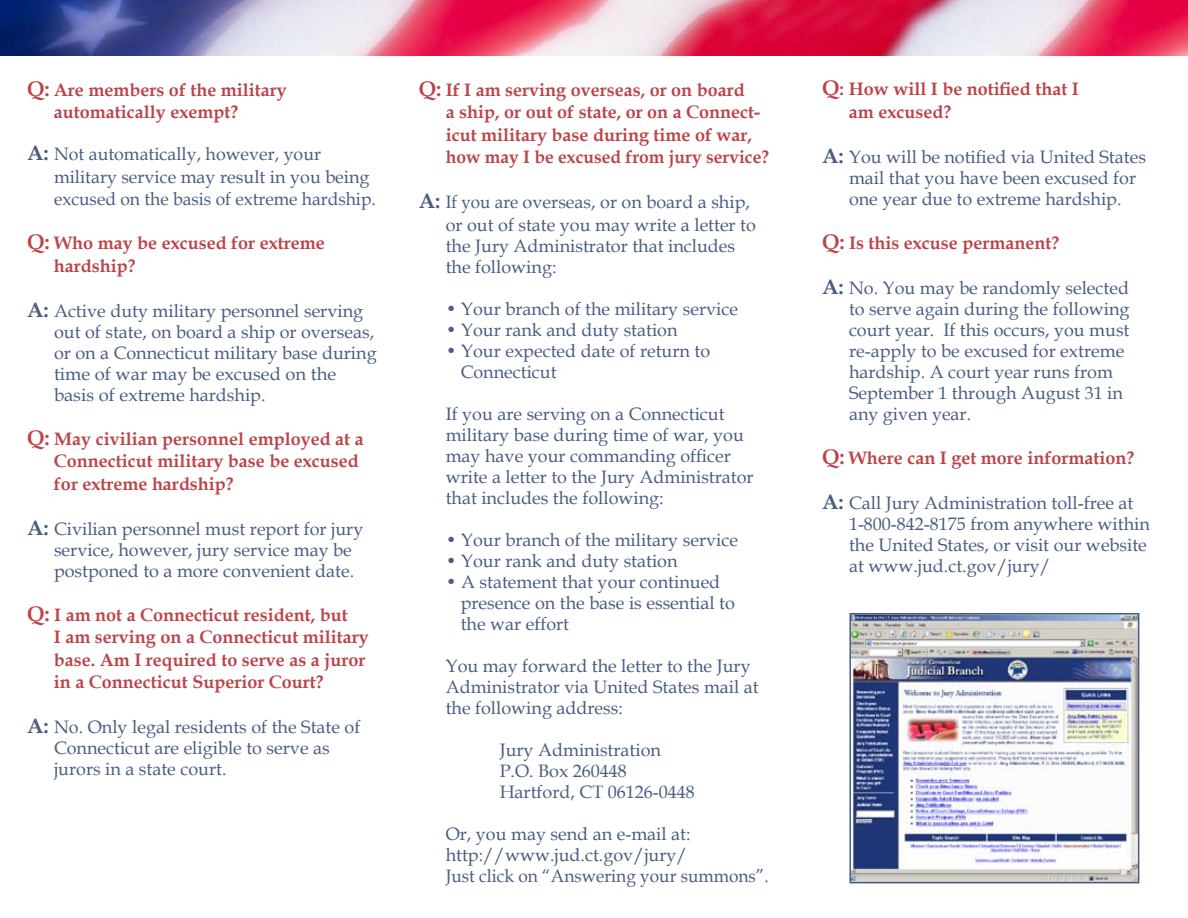
<style>
.page{position:relative;width:1188px;height:918px;background:#fff}
.page>*{position:absolute;margin:0;border:0;box-sizing:border-box;transform-origin:0 0}
.t1{font:18px/21px "Book Antiqua";color:#495d82}
.t2{font:700 18px/22.5px "Book Antiqua";color:#bc4449}
.t3{font:18px/21.5px "Book Antiqua";color:#495d82;scale:.95 1}
.s1{font-size:21px}
.s2{font-weight:700;font-size:21px}
</style>
<div class="page">
<img style="left:852px;top:616px;width:284px;height:264px">
<div style="left:849px;top:613px;width:290px;height:270px;border:2px solid #495d82"></div>
<img style="left:0;top:0;width:1188px;height:56px">
<p class="t2" style="left:54px;top:78px;width:234px;text-indent:-27px"><span class="s1">Q:</span> Are members of the military automatically exempt?</p>
<p class="t1" style="left:54px;top:142px;width:323px;line-height:22.5px;text-indent:-27px"><span class="s2">A:</span> Not automatically, however, your military service may result in you being excused on the basis of extreme hardship.</p>
<p class="t2" style="left:54px;top:232px;width:272px;text-indent:-27px"><span class="s1">Q:</span> Who may be excused for extreme hardship?</p>
<p class="t1" style="left:54px;top:300px;width:324px;text-indent:-27px"><span class="s2">A:</span> Active duty military personnel serving out of state, on board a ship or overseas, or on a Connecticut military base during time of war may be excused on the basis of extreme hardship.</p>
<p class="t2" style="left:54px;top:427px;width:311px;text-indent:-27px"><span class="s1">Q:</span> May civilian personnel employed at a<br>Connecticut military base be excused for extreme hardship?</p>
<p class="t1" style="left:54px;top:518px;width:311px;text-indent:-27px"><span class="s2">A:</span> Civilian personnel must report for jury service, however, jury service may be postponed to a more convenient date.</p>
<p class="t2" style="left:54px;top:603px;width:316px;text-indent:-27px"><span class="s1">Q:</span> I am not a Connecticut resident, but<br>I am serving on a Connecticut military base. Am I required to serve as a juror in a Connecticut Superior Court?</p>
<p class="t1" style="left:54px;top:716px;width:308px;text-indent:-27px"><span class="s2">A:</span> No. Only legal residents of the State of<br>Connecticut are eligible to serve as jurors in a state court.</p>
<p class="t2" style="left:446px;top:78px;width:325px;text-indent:-27px"><span class="s1">Q:</span> If I am serving overseas, or on board<br>a ship, or out of state, or on a Connect&shy;icut military base during time of war, how may I be excused from jury service?</p>
<p class="t3" style="left:446px;top:191px;width:328px;text-indent:-27px"><span class="s2">A:</span> If you are overseas, or on board a ship, or out of state you may write a letter to the Jury Administrator that includes the following:</p>
<p class="t1" style="left:446px;top:298px;width:294px">• Your branch of the military service</p>
<p class="t1" style="left:446px;top:319px;width:233px">• Your rank and duty station</p>
<p class="t1" style="left:461px;top:340px;width:251px;text-indent:-15px">• Your expected date of return to<br>Connecticut</p>
<p class="t1" style="left:446px;top:403px;width:310px">If you are serving on a Connecticut military base during time of war, you may have your commanding officer write a letter to the Jury Administrator that includes the following:</p>
<p class="t1" style="left:446px;top:529px;width:294px">• Your branch of the military service</p>
<p class="t1" style="left:446px;top:550px;width:233px">• Your rank and duty station</p>
<p class="t1" style="left:461px;top:571px;width:276px;text-indent:-15px">• A statement that your continued presence on the base is essential to the war effort</p>
<p class="t1" style="left:446px;top:655px;width:315px">You may forward the letter to the Jury<br>Administrator via United States mail at the following address:</p>
<p class="t1" style="left:500px;top:739px;width:197px">Jury Administration<br>P.O. Box 260448<br>Hartford, CT 06126-0448</p>
<p class="t1" style="left:446px;top:823px;width:325px">Or, you may send an e-mail at: http://www.jud.ct.gov/jury/<br>Just click on “Answering your summons”.</p>
<p class="t2" style="left:849px;top:78px;width:231px;text-indent:-27px"><span class="s1">Q</span>: How will I be notified that I am excused?</p>
<p class="t1" style="left:849px;top:146px;width:298px;text-indent:-27px"><span class="s2">A:</span> You will be notified via United States mail that you have been excused for one year due to extreme hardship.</p>
<p class="t2" style="left:822px;top:232px;width:239px"><span class="s1">Q:</span> Is this excuse permanent?</p>
<p class="t1" style="left:849px;top:277px;width:282px;text-indent:-27px"><span class="s2">A:</span> No. You may be randomly selected to serve again during the following court year. If this occurs, you must re-apply to be excused for extreme hardship. A court year runs from<br>September 1 through August 31 in any given year.</p>
<p class="t2" style="left:822px;top:447px;width:314px"><span class="s1">Q:</span> Where can I get more information?</p>
<p class="t1" style="left:849px;top:492px;width:302px;text-indent:-27px"><span class="s2">A:</span> Call Jury Administration toll-free at 1-800-842-8175 from anywhere within the United States, or visit our website at www.jud.ct.gov/jury/</p>
</div>
